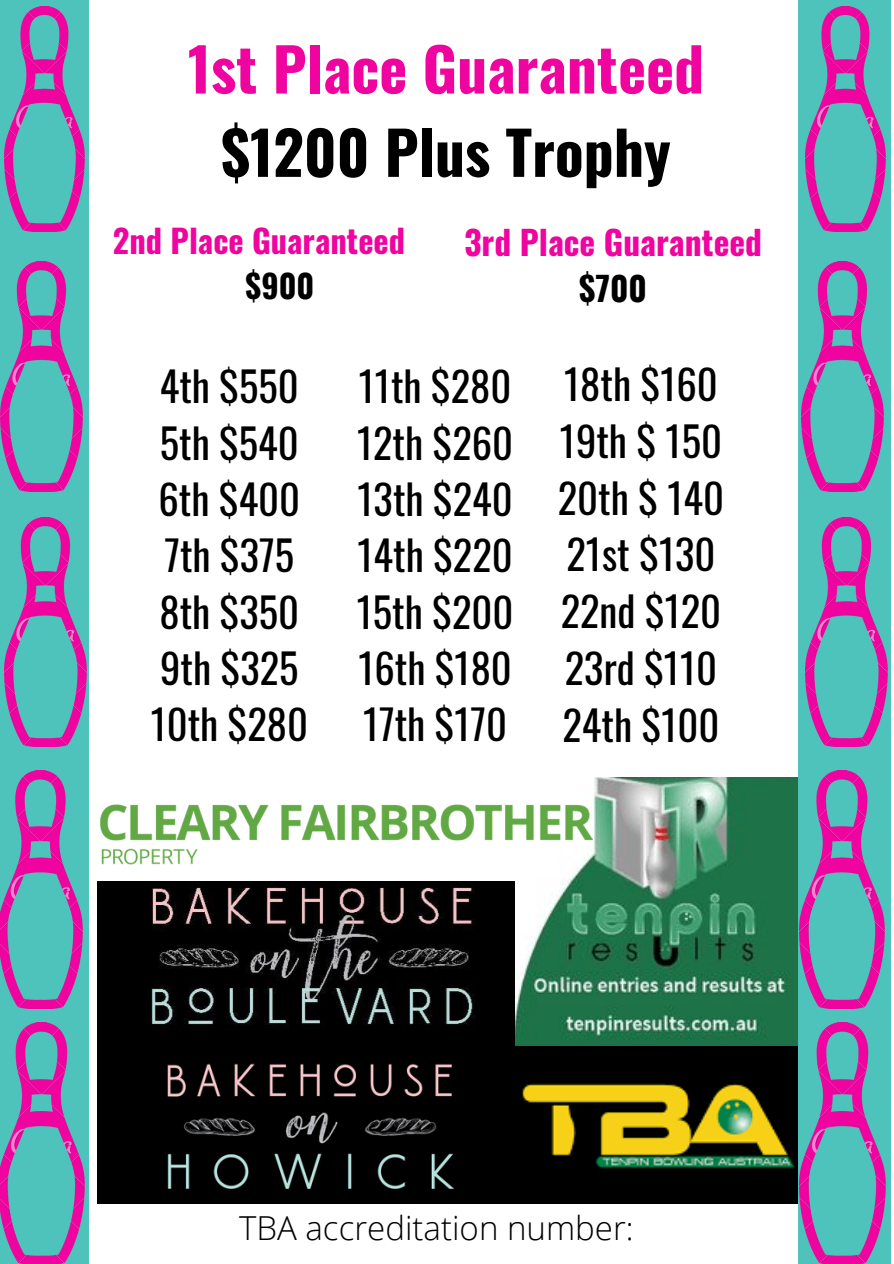
<style>
.page{position:relative;width:894px;height:1264px;background:#fff}
.page>*{position:absolute;margin:0;border:0;box-sizing:border-box;transform-origin:0 0}
.t1{font:700 59.55px "Oswald";color:#ef049f}
.t2{font:700 59.55px "Oswald";color:#000}
.t3{font:40.65px "Oswald";color:#000}
.t4{font:40.5px "Oswald";color:#000}
.t5{font:700 33.45px "Oswald";color:#ef049f}
.t6{font:700 33.45px "Oswald";color:#000}
.t7{font:300 33px "Open Sans";color:#000}
.t8{font:700 32.4px "Oswald";color:#ef049f}
.t9{font:700 32.4px "Oswald";color:#000}
</style>
<div class="page">
<img style="left:512px;top:1045px;width:285px;height:158px">
<img style="left:514px;top:777px;width:283px;height:268px">
<img style="left:97px;top:1045px;width:415px;height:158px">
<img style="left:98px;top:881px;width:416px;height:164px">
<img style="left:100px;top:796px;width:492px;height:72px">
<div style="left:0;top:0;width:89px;height:1263px;background:#4ec3bb"></div>
<img style="left:4px;top:7px;width:80px;height:224px">
<img style="left:0;top:262px;width:83px;height:229px">
<img style="left:0;top:770px;width:83px;height:238px">
<img style="left:0;top:1022px;width:84px;height:241px">
<img style="left:4px;top:517px;width:83px;height:230px">
<div style="left:797px;top:0;width:93px;height:1263px;background:#4ec3bb"></div>
<img style="left:805px;top:7px;width:80px;height:224px">
<img style="left:801px;top:262px;width:82px;height:229px">
<img style="left:799px;top:770px;width:84px;height:238px">
<img style="left:799px;top:1022px;width:85px;height:241px">
<img style="left:805px;top:517px;width:82px;height:230px">
<p class="t1" style="left:188px;top:22px;width:517px">1st Place Guaranteed</p>
<p class="t2" style="left:221px;top:106px;width:451px">$1200 Plus Trophy</p>
<p class="t8" style="left:113px;top:215px;width:293px">2nd Place Guaranteed</p>
<p class="t9" style="left:245px;top:260px;width:70px">$900</p>
<p class="t5" style="left:464px;top:216px;width:299px">3rd Place Guaranteed</p>
<p class="t6" style="left:579px;top:262px;width:69px">$700</p>
<p class="t4" style="left:160px;top:355px;width:140px">4th $550</p>
<p class="t4" style="left:160px;top:411px;width:140px">5th $540</p>
<p class="t4" style="left:158px;top:467px;width:143px">6th $400</p>
<p class="t4" style="left:164px;top:524px;width:131px">7th $375</p>
<p class="t4" style="left:159px;top:580px;width:141px">8th $350</p>
<p class="t4" style="left:160px;top:636px;width:140px">9th $325</p>
<p class="t4" style="left:151px;top:693px;width:159px">10th $280</p>
<p class="t4" style="left:359px;top:355px;width:154px">11th $280</p>
<p class="t4" style="left:357px;top:411px;width:157px">12th $260</p>
<p class="t4" style="left:357px;top:467px;width:157px">13th $240</p>
<p class="t4" style="left:357px;top:524px;width:157px">14th $220</p>
<p class="t4" style="left:357px;top:580px;width:158px">15th $200</p>
<p class="t4" style="left:358px;top:636px;width:155px">16th $180</p>
<p class="t4" style="left:363px;top:693px;width:146px">17th $170</p>
<p class="t3" style="left:564px;top:352px;width:155px">18th $160</p>
<p class="t3" style="left:560px;top:409px;width:163px">19th $ 150</p>
<p class="t3" style="left:557px;top:466px;width:168px">20th $ 140</p>
<p class="t3" style="left:566px;top:523px;width:150px">21st $130</p>
<p class="t3" style="left:560px;top:579px;width:162px">22nd $120</p>
<p class="t3" style="left:564px;top:636px;width:154px">23rd $110</p>
<p class="t3" style="left:562px;top:693px;width:158px">24th $100</p>
<p class="t7" style="left:239px;top:1205px;width:396px">TBA accreditation number:</p>
</div>
